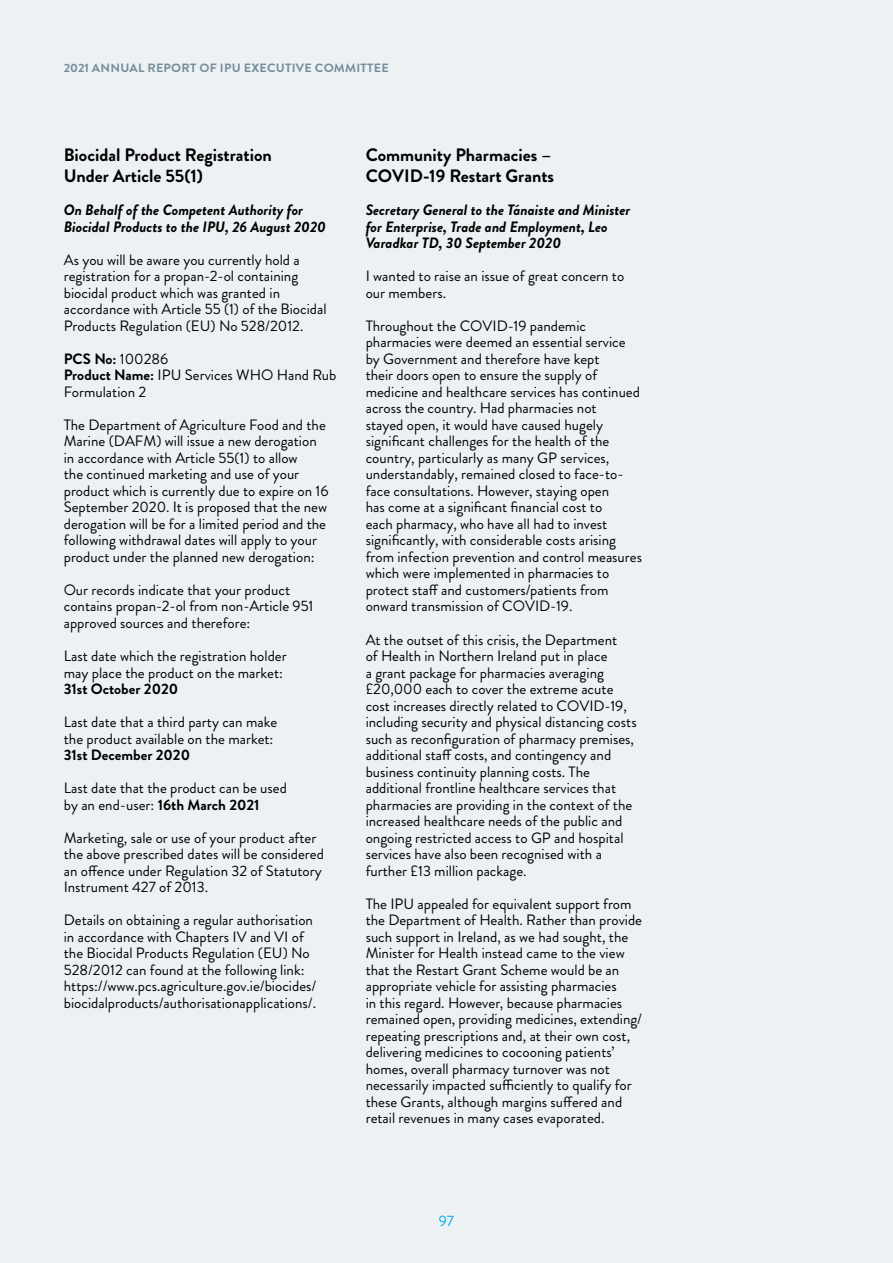
<style>
.page{position:relative;width:893px;height:1263px;background:#edf1f4}
.page>*{position:absolute;margin:0;border:0;box-sizing:border-box;transform-origin:0 0}
.main_body{font:700 18px/21px "Brandon Grotesque";color:#000}
.main_body-2{font:15px/16.5px "Brandon Grotesque";color:#000}
.main_body-3{font:italic 700 15px/16.5px "Brandon Grotesque";color:#000}
.main_body-4{font:700 15px "Brandon Grotesque";color:#000}
.t1{font:15px "Brandon Grotesque";color:#00ace9}
.t2{font:700 12px "Brandon Grotesque";letter-spacing:.02em;color:#748d99;scale:1.04 1}
.s1{font-weight:400}
.s2{font-weight:700}
</style>
<div class="page">
<p class="t2" style="left:64px;top:60px;width:314px">2021 ANNUAL REPORT OF IPU EXECUTIVE COMMITTEE</p>
<p class="main_body" style="left:64px;top:145px;width:210px">Biocidal Product Registration<br>Under Article 55(1)</p>
<p class="main_body-3" style="left:64px;top:202px;width:264px">On Behalf of the Competent Authority for<br>Biocidal Products to the IPU, 26 August 2020</p>
<p class="main_body-2" style="left:64px;top:252px;width:264px">As you will be aware you currently hold a registration for a propan-2-ol containing biocidal product which was granted in accordance with Article 55 (1) of the Biocidal Products Regulation (EU) No 528/2012.</p>
<p class="main_body-4" style="left:64px;top:348px;width:106px">PCS No: <span class="s1">100286</span></p>
<p class="main_body-2" style="left:64px;top:367px;width:274px"><span class="s2">Product Name:</span> IPU Services WHO Hand Rub<br>Formulation 2</p>
<p class="main_body-2" style="left:64px;top:417px;width:266px">The Department of Agriculture Food and the Marine (DAFM) will issue a new derogation in accordance with Article 55(1) to allow<br>the continued marketing and use of your product which is currently due to expire on 16<br>September 2020. It is proposed that the new derogation will be for a limited period and the following withdrawal dates will apply to your product under the planned new derogation:</p>
<p class="main_body-2" style="left:64px;top:582px;width:251px">Our records indicate that your product contains propan-2-ol from non-Article 951 approved sources and therefore:</p>
<p class="main_body-2" style="left:64px;top:648px;width:225px">Last date which the registration holder may place the product on the market:<br><span class="s2">31st October 2020</span></p>
<p class="main_body-2" style="left:64px;top:714px;width:215px">Last date that a third party can make the product available on the market:<br><span class="s2">31st December 2020</span></p>
<p class="main_body-2" style="left:64px;top:780px;width:225px">Last date that the product can be used by an end-user: <span class="s2">16th March 2021</span></p>
<p class="main_body-2" style="left:64px;top:829px;width:262px">Marketing, sale or use of your product after the above prescribed dates will be considered an offence under Regulation 32 of Statutory Instrument 427 of 2013.</p>
<p class="main_body-2" style="left:64px;top:912px;width:251px">Details on obtaining a regular authorisation in accordance with Chapters IV and VI of the Biocidal Products Regulation (EU) No 528/2012 can found at the following link:</p>
<p class="main_body-2" style="left:64px;top:978px;width:254px">https://www.pcs.agriculture.gov.ie/biocides/ biocidalproducts/authorisationapplications/.</p>
<p class="main_body" style="left:366px;top:145px;width:190px">Community Pharmacies –<br>COVID-19 Restart Grants</p>
<p class="main_body-3" style="left:366px;top:202px;width:266px">Secretary General to the Tánaiste and Minister for Enterprise, Trade and Employment, Leo<br>Varadkar TD, 30 September 2020</p>
<p class="main_body-2" style="left:366px;top:268px;width:260px">I wanted to raise an issue of great concern to our members.</p>
<p class="main_body-2" style="left:366px;top:318px;width:278px">Throughout the COVID-19 pandemic pharmacies were deemed an essential service by Government and therefore have kept<br>their doors open to ensure the supply of medicine and healthcare services has continued across the country. Had pharmacies not<br>stayed open, it would have caused hugely significant challenges for the health of the country, particularly as many GP services, understandably, remained closed to face-to&shy;face consultations. However, staying open<br>has come at a significant financial cost to<br>each pharmacy, who have all had to invest significantly, with considerable costs arising from infection prevention and control measures which were implemented in pharmacies to protect staff and customers/patients from onward transmission of COVID-19.</p>
<p class="main_body-2" style="left:366px;top:631px;width:272px">At the outset of this crisis, the Department<br>of Health in Northern Ireland put in place<br>a grant package for pharmacies averaging £20,000 each to cover the extreme acute cost increases directly related to COVID-19, including security and physical distancing costs such as reconfiguration of pharmacy premises, additional staff costs, and contingency and business continuity planning costs. The additional frontline healthcare services that pharmacies are providing in the context of the increased healthcare needs of the public and ongoing restricted access to GP and hospital services have also been recognised with a further £13 million package.</p>
<p class="main_body-2" style="left:366px;top:895px;width:278px">The IPU appealed for equivalent support from the Department of Health. Rather than provide such support in Ireland, as we had sought, the Minister for Health instead came to the view that the Restart Grant Scheme would be an appropriate vehicle for assisting pharmacies<br>in this regard. However, because pharmacies remained open, providing medicines, extending/ repeating prescriptions and, at their own cost, delivering medicines to cocooning patients’ homes, overall pharmacy turnover was not necessarily impacted sufficiently to qualify for these Grants, although margins suffered and retail revenues in many cases evaporated.</p>
<p class="t1" style="left:439px;top:1210px;width:17px">97</p>
</div>
